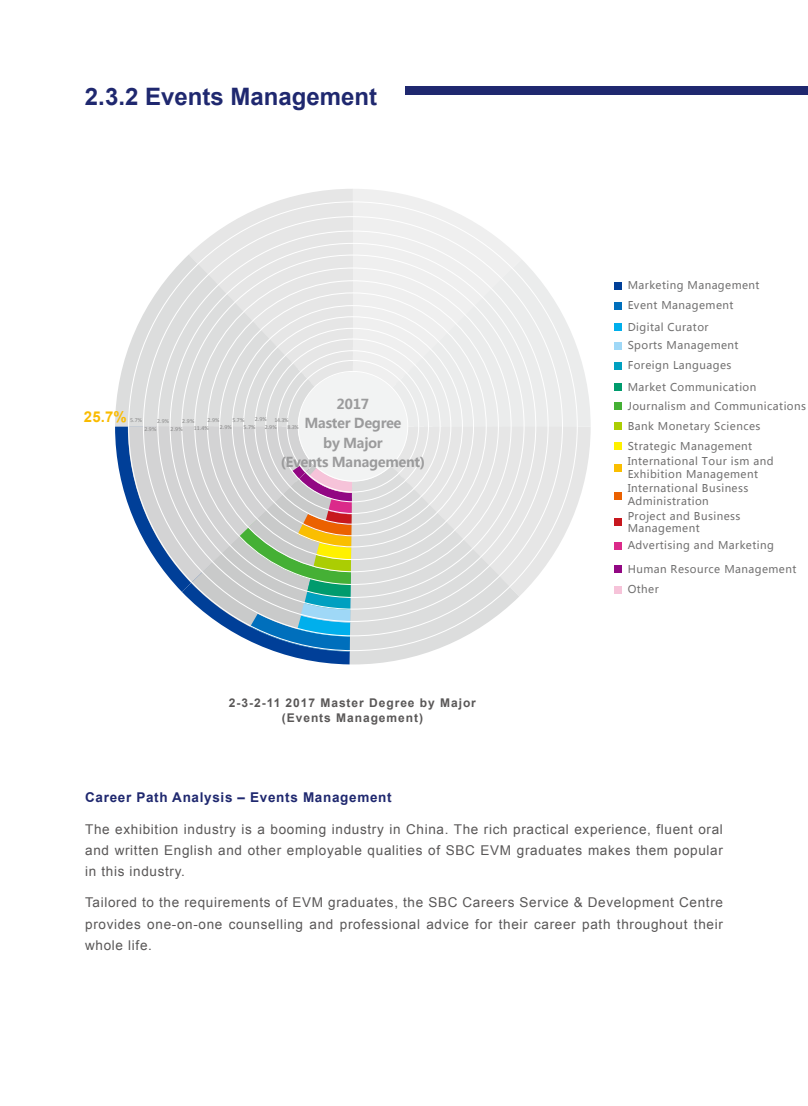
<style>
.page{position:relative;width:808px;height:1106px;background:#fff}
.page>*{position:absolute;margin:0;border:0;box-sizing:border-box;transform-origin:0 0}
.t1{font:700 24px "Arial";color:#1f286f}
.t2{font:700 15px "Arial";color:#f9bb00}
.t3{font:700 13.65px/19.6px "Microsoft Ya Hei";letter-spacing:-.025em;color:#9b9b9c;text-align:center}
.t4{font:13.5px/21px "Arial";letter-spacing:.05em;color:#595757;text-align:justify}
.t5{font:700 13.5px "Arial";letter-spacing:.05em;color:#1f286f}
.t6{font:700 12px/15px "Arial";letter-spacing:.08em;color:#595757;text-align:center}
.t7{font:10.65px/12.8px "Microsoft Ya Hei";letter-spacing:.04em;color:#727171}
.t8{font:6px/6.9px "Calibri";color:#898989}
</style>
<div class="page">
<svg style="left:115px;top:189px;width:476px;height:475px"></svg>
<div style="left:298px;top:372px;width:110px;height:109px;background:#f2f3f3;border-radius:50%"></div>
<div style="left:614px;top:282px;width:7px;height:7px;background:#003f98"></div>
<div style="left:614px;top:302px;width:7px;height:7px;background:#006fbc"></div>
<div style="left:614px;top:323px;width:7px;height:7px;background:#00afec"></div>
<div style="left:614px;top:342px;width:7px;height:7px;background:#9fd8f7"></div>
<div style="left:614px;top:362px;width:7px;height:7px;background:#00a0c0"></div>
<div style="left:614px;top:384px;width:7px;height:7px;background:#009b6d"></div>
<div style="left:614px;top:402px;width:7px;height:7px;background:#45b035"></div>
<div style="left:614px;top:422px;width:7px;height:8px;background:#abcd03"></div>
<div style="left:614px;top:442px;width:7px;height:8px;background:#fff100"></div>
<div style="left:614px;top:464px;width:7px;height:7px;background:#fabe00"></div>
<div style="left:614px;top:492px;width:7px;height:7px;background:#eb6100"></div>
<div style="left:614px;top:518px;width:7px;height:8px;background:#c7171e"></div>
<div style="left:614px;top:542px;width:7px;height:7px;background:#db2a8a"></div>
<div style="left:614px;top:565px;width:7px;height:8px;background:#920783"></div>
<div style="left:614px;top:586px;width:7px;height:7px;background:#f6c3d9"></div>
<div style="left:405px;top:86px;width:403px;height:9px;background:#1f286f"></div>
<h1 class="t1" style="left:85px;top:80px;width:294px">2.3.2 Events Management</h1>
<p class="t3" style="left:281px;top:393px;width:146px">2017<br>Master Degree<br>by Major<br>(Events Management)</p>
<p class="t2" style="left:84px;top:407px;width:44px">25.7%</p>
<p class="t8" style="left:130px;top:416px;width:14px">5.7%</p>
<p class="t8" style="left:220px;top:423px;width:14px">2.9%</p>
<p class="t8" style="left:243px;top:416px;width:14px;text-indent:-11px">5.7%<br>5.7%</p>
<p class="t8" style="left:265px;top:415px;width:14px;line-height:7.5px;text-indent:-10px">2.9%<br>2.9%</p>
<p class="t8" style="left:288px;top:416px;width:13px;text-indent:-13px">14.3%<br>8.3%</p>
<p class="t8" style="left:171px;top:425px;width:14px">2.9%</p>
<p class="t8" style="left:194px;top:417px;width:17px;text-indent:-12px">2.9%<br>11.4%</p>
<p class="t8" style="left:207px;top:416px;width:14px">2.9%</p>
<p class="t8" style="left:157px;top:417px;width:14px">2.9%</p>
<p class="t8" style="left:144px;top:425px;width:14px">2.9%</p>
<p class="t6" style="left:229px;top:695px;width:249px">2-3-2-11 2017 Master Degree by Major (Events Management)</p>
<p class="t7" style="left:628px;top:274px;width:133px;line-height:20.5px">Marketing Management<br>Event Management</p>
<p class="t7" style="left:628px;top:317px;width:112px;line-height:18.5px">Digital Curator<br>Sports Management</p>
<p class="t7" style="left:628px;top:354px;width:130px;line-height:21.3px">Foreign Languages<br>Market Communication</p>
<p class="t7" style="left:628px;top:395px;width:180px;line-height:20px">Journalism and Communications<br>Bank Monetary Sciences<br>Strategic Management</p>
<p class="t7" style="left:628px;top:454px;width:147px">International Tour ism and<br>Exhibition Management</p>
<p class="t7" style="left:628px;top:481px;width:122px">International Business<br>Administration</p>
<p class="t7" style="left:628px;top:538px;width:148px">Advertising and Marketing</p>
<p class="t7" style="left:628px;top:558px;width:170px;line-height:20.2px">Human Resource Management<br>Other</p>
<p class="t7" style="left:628px;top:509px;width:114px">Project and Business<br>Management</p>
<p class="t5" style="left:85px;top:788px;width:308px">Career Path Analysis – Events Management</p>
<p class="t4" style="left:85px;top:818px;width:639px">The exhibition industry is a booming industry in China. The rich practical experience, fluent oral and written English and other employable qualities of SBC EVM graduates makes them popular in this industry.</p>
<p class="t4" style="left:85px;top:892px;width:639px">Tailored to the requirements of EVM graduates, the SBC Careers Service &amp; Development Centre provides one-on-one counselling and professional advice for their career path throughout their whole life.</p>
</div>
